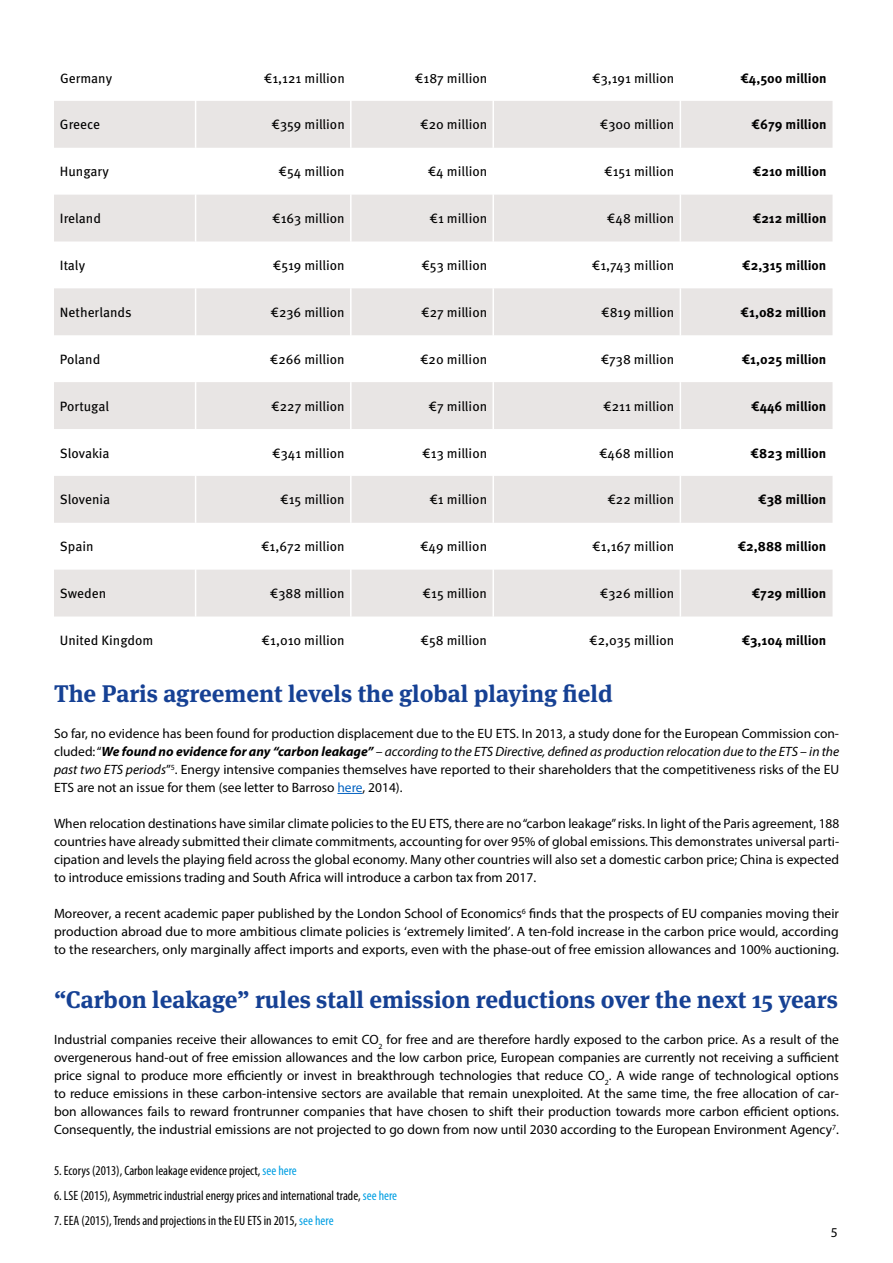
<style>
.page{position:relative;width:893px;height:1263px;background:#fff}
.page>*{position:absolute;margin:0;border:0;box-sizing:border-box;transform-origin:0 0}
.t1{font:700 24px "Meta Serif Pro";color:#164194}
.t2{font:13.5px/18px "Myriad Pro";color:#000;text-align:justify}
.t3{font:13.5px "Meta Pro";color:#000}
.t4{font:condensed 13.5px "Myriad Pro";color:#000}
.t5{font:700 13.5px "Meta Pro";color:#000}
.s1{font-weight:700;font-style:italic}
.s2{font-style:italic}
.s3{color:#0563c1}
.s4{color:#009fe3}
</style>
<div class="page">
<svg style="left:337px;top:793px;width:26px;height:1px"></svg>
<svg style="left:54px;top:101px;width:778px;height:515px;fill:#e8e5e4"></svg>
<hr style="left:195px;top:101px;width:1px;height:47px;background:#fff">
<hr style="left:350px;top:101px;width:2px;height:47px;background:#fff">
<hr style="left:492px;top:101px;width:2px;height:47px;background:#fff">
<hr style="left:680px;top:101px;width:1px;height:47px;background:#fff">
<hr style="left:195px;top:148px;width:1px;height:47px;background:#fff">
<hr style="left:350px;top:148px;width:2px;height:47px;background:#fff">
<hr style="left:492px;top:148px;width:2px;height:47px;background:#fff">
<hr style="left:680px;top:148px;width:1px;height:47px;background:#fff">
<hr style="left:195px;top:195px;width:1px;height:46px;background:#fff">
<hr style="left:350px;top:195px;width:2px;height:46px;background:#fff">
<hr style="left:492px;top:195px;width:2px;height:46px;background:#fff">
<hr style="left:680px;top:195px;width:1px;height:46px;background:#fff">
<hr style="left:195px;top:241px;width:1px;height:47px;background:#fff">
<hr style="left:350px;top:241px;width:2px;height:47px;background:#fff">
<hr style="left:492px;top:241px;width:2px;height:47px;background:#fff">
<hr style="left:680px;top:241px;width:1px;height:47px;background:#fff">
<hr style="left:195px;top:288px;width:1px;height:47px;background:#fff">
<hr style="left:350px;top:288px;width:2px;height:47px;background:#fff">
<hr style="left:492px;top:288px;width:2px;height:47px;background:#fff">
<hr style="left:680px;top:288px;width:1px;height:47px;background:#fff">
<hr style="left:195px;top:335px;width:1px;height:47px;background:#fff">
<hr style="left:350px;top:335px;width:2px;height:47px;background:#fff">
<hr style="left:492px;top:335px;width:2px;height:47px;background:#fff">
<hr style="left:680px;top:335px;width:1px;height:47px;background:#fff">
<hr style="left:195px;top:382px;width:1px;height:47px;background:#fff">
<hr style="left:350px;top:382px;width:2px;height:47px;background:#fff">
<hr style="left:492px;top:382px;width:2px;height:47px;background:#fff">
<hr style="left:680px;top:382px;width:1px;height:47px;background:#fff">
<hr style="left:195px;top:429px;width:1px;height:47px;background:#fff">
<hr style="left:350px;top:429px;width:2px;height:47px;background:#fff">
<hr style="left:492px;top:429px;width:2px;height:47px;background:#fff">
<hr style="left:680px;top:429px;width:1px;height:47px;background:#fff">
<hr style="left:195px;top:476px;width:1px;height:47px;background:#fff">
<hr style="left:350px;top:476px;width:2px;height:47px;background:#fff">
<hr style="left:492px;top:476px;width:2px;height:47px;background:#fff">
<hr style="left:680px;top:476px;width:1px;height:47px;background:#fff">
<hr style="left:195px;top:523px;width:1px;height:47px;background:#fff">
<hr style="left:350px;top:523px;width:2px;height:47px;background:#fff">
<hr style="left:492px;top:523px;width:2px;height:47px;background:#fff">
<hr style="left:680px;top:523px;width:1px;height:47px;background:#fff">
<hr style="left:195px;top:570px;width:1px;height:46px;background:#fff">
<hr style="left:350px;top:570px;width:2px;height:46px;background:#fff">
<hr style="left:492px;top:570px;width:2px;height:46px;background:#fff">
<hr style="left:680px;top:570px;width:1px;height:46px;background:#fff">
<p class="t3" style="left:60px;top:67px;width:54px">Germany</p>
<p class="t3" style="left:264px;top:67px;width:82px">€1,121 million</p>
<p class="t3" style="left:415px;top:67px;width:74px">€187 million</p>
<p class="t3" style="left:592px;top:67px;width:84px">€3,191 million</p>
<p class="t5" style="left:740px;top:67px;width:88px">€4,500 million</p>
<p class="t3" style="left:60px;top:114px;width:42px">Greece</p>
<p class="t3" style="left:271px;top:114px;width:75px">€359 million</p>
<p class="t3" style="left:420px;top:114px;width:69px">€20 million</p>
<p class="t3" style="left:600px;top:114px;width:76px">€300 million</p>
<p class="t5" style="left:752px;top:114px;width:76px">€679 million</p>
<p class="t3" style="left:60px;top:161px;width:51px">Hungary</p>
<p class="t3" style="left:278px;top:161px;width:68px">€54 million</p>
<p class="t3" style="left:428px;top:161px;width:61px">€4 million</p>
<p class="t3" style="left:604px;top:161px;width:72px">€151 million</p>
<p class="t5" style="left:753px;top:161px;width:75px">€210 million</p>
<p class="t3" style="left:60px;top:208px;width:43px">Ireland</p>
<p class="t3" style="left:272px;top:208px;width:74px">€163 million</p>
<p class="t3" style="left:429px;top:208px;width:59px">€1 million</p>
<p class="t3" style="left:607px;top:208px;width:69px">€48 million</p>
<p class="t5" style="left:753px;top:208px;width:75px">€212 million</p>
<p class="t3" style="left:60px;top:255px;width:27px">Italy</p>
<p class="t3" style="left:273px;top:255px;width:73px">€519 million</p>
<p class="t3" style="left:421px;top:255px;width:67px">€53 million</p>
<p class="t3" style="left:592px;top:255px;width:84px">€1,743 million</p>
<p class="t5" style="left:742px;top:255px;width:86px">€2,315 million</p>
<p class="t3" style="left:60px;top:302px;width:73px">Netherlands</p>
<p class="t3" style="left:270px;top:302px;width:76px">€236 million</p>
<p class="t3" style="left:421px;top:302px;width:68px">€27 million</p>
<p class="t3" style="left:601px;top:302px;width:75px">€819 million</p>
<p class="t5" style="left:741px;top:302px;width:87px">€1,082 million</p>
<p class="t3" style="left:60px;top:349px;width:42px">Poland</p>
<p class="t3" style="left:270px;top:349px;width:76px">€266 million</p>
<p class="t3" style="left:420px;top:349px;width:69px">€20 million</p>
<p class="t3" style="left:601px;top:349px;width:75px">€738 million</p>
<p class="t5" style="left:742px;top:349px;width:86px">€1,025 million</p>
<p class="t3" style="left:60px;top:396px;width:51px">Portugal</p>
<p class="t3" style="left:271px;top:396px;width:75px">€227 million</p>
<p class="t3" style="left:429px;top:396px;width:60px">€7 million</p>
<p class="t3" style="left:603px;top:396px;width:73px">€211 million</p>
<p class="t5" style="left:751px;top:395px;width:77px">€446 million</p>
<p class="t3" style="left:60px;top:442px;width:51px">Slovakia</p>
<p class="t3" style="left:272px;top:442px;width:74px">€341 million</p>
<p class="t3" style="left:422px;top:442px;width:66px">€13 million</p>
<p class="t3" style="left:599px;top:442px;width:77px">€468 million</p>
<p class="t5" style="left:751px;top:442px;width:77px">€823 million</p>
<p class="t3" style="left:60px;top:489px;width:52px">Slovenia</p>
<p class="t3" style="left:280px;top:489px;width:66px">€15 million</p>
<p class="t3" style="left:429px;top:489px;width:59px">€1 million</p>
<p class="t3" style="left:607px;top:489px;width:68px">€22 million</p>
<p class="t5" style="left:758px;top:489px;width:70px">€38 million</p>
<p class="t3" style="left:60px;top:536px;width:35px">Spain</p>
<p class="t3" style="left:261px;top:536px;width:85px">€1,672 million</p>
<p class="t3" style="left:420px;top:536px;width:69px">€49 million</p>
<p class="t3" style="left:592px;top:536px;width:83px">€1,167 million</p>
<p class="t5" style="left:738px;top:536px;width:90px">€2,888 million</p>
<p class="t3" style="left:60px;top:583px;width:48px">Sweden</p>
<p class="t3" style="left:270px;top:583px;width:76px">€388 million</p>
<p class="t3" style="left:423px;top:583px;width:66px">€15 million</p>
<p class="t3" style="left:600px;top:583px;width:76px">€326 million</p>
<p class="t5" style="left:752px;top:583px;width:76px">€729 million</p>
<p class="t3" style="left:60px;top:630px;width:95px">United Kingdom</p>
<p class="t3" style="left:262px;top:630px;width:85px">€1,010 million</p>
<p class="t3" style="left:420px;top:630px;width:68px">€58 million</p>
<p class="t3" style="left:589px;top:630px;width:86px">€2,035 million</p>
<p class="t5" style="left:742px;top:630px;width:86px">€3,104 million</p>
<h1 class="t1" style="left:54px;top:674px;width:560px">The Paris agreement levels the global playing field</h1>
<p class="t2" style="left:54px;top:724px;width:787px">So far, no evidence has been found for production displacement due to the EU ETS. In 2013, a study done for the European Commission con&shy;cluded: “<span class="s1">We found no evidence for any “carbon leakage”</span> <span class="s2">– according to the ETS Directive, defined as production relocation due to the ETS – in the past two ETS periods</span>”<sup>5</sup>. Energy intensive companies themselves have reported to their shareholders that the competitiveness risks of the EU ETS are not an issue for them (see letter to Barroso <span class="s3">here</span>, 2014).</p>
<p class="t2" style="left:54px;top:814px;width:787px">When relocation destinations have similar climate policies to the EU ETS, there are no “carbon leakage” risks. In light of the Paris agreement, 188 countries have already submitted their climate commitments, accounting for over 95% of global emissions. This demonstrates universal parti&shy;cipation and levels the playing field across the global economy. Many other countries will also set a domestic carbon price; China is expected to introduce emissions trading and South Africa will introduce a carbon tax from 2017.</p>
<p class="t2" style="left:54px;top:904px;width:787px">Moreover, a recent academic paper published by the London School of Economics<sup>6</sup> finds that the prospects of EU companies moving their production abroad due to more ambitious climate policies is ‘extremely limited’. A ten-fold increase in the carbon price would, according to the researchers, only marginally affect imports and exports, even with the phase-out of free emission allowances and 100% auctioning.</p>
<h1 class="t1" style="left:54px;top:980px;width:785px">“Carbon leakage” rules stall emission reductions over the next 15 years</h1>
<p class="t2" style="left:54px;top:1030px;width:786px">Industrial companies receive their allowances to emit CO<sub>2</sub> for free and are therefore hardly exposed to the carbon price. As a result of the overgenerous hand-out of free emission allowances and the low carbon price, European companies are currently not receiving a sufficient price signal to produce more efficiently or invest in breakthrough technologies that reduce CO<sub>2</sub>. A wide range of technological options to reduce emissions in these carbon-intensive sectors are available that remain unexploited. At the same time, the free allocation of car&shy;bon allowances fails to reward frontrunner companies that have chosen to shift their production towards more carbon efficient options.<br>Consequently, the industrial emissions are not projected to go down from now until 2030 according to the European Environment Agency<sup>7</sup>.</p>
<p class="t4" style="left:54px;top:1163px;width:244px">5. Ecorys (2013), Carbon leakage evidence project, <span class="s4">see here</span></p>
<p class="t4" style="left:54px;top:1187px;width:345px">6. LSE (2015), Asymmetric industrial energy prices and international trade, <span class="s4">see here</span></p>
<p class="t4" style="left:54px;top:1212px;width:281px">7. EEA (2015), Trends and projections in the EU ETS in 2015, <span class="s4">see here</span></p>
<p class="t2" style="left:831px;top:1223px;width:8px">5</p>
</div>
